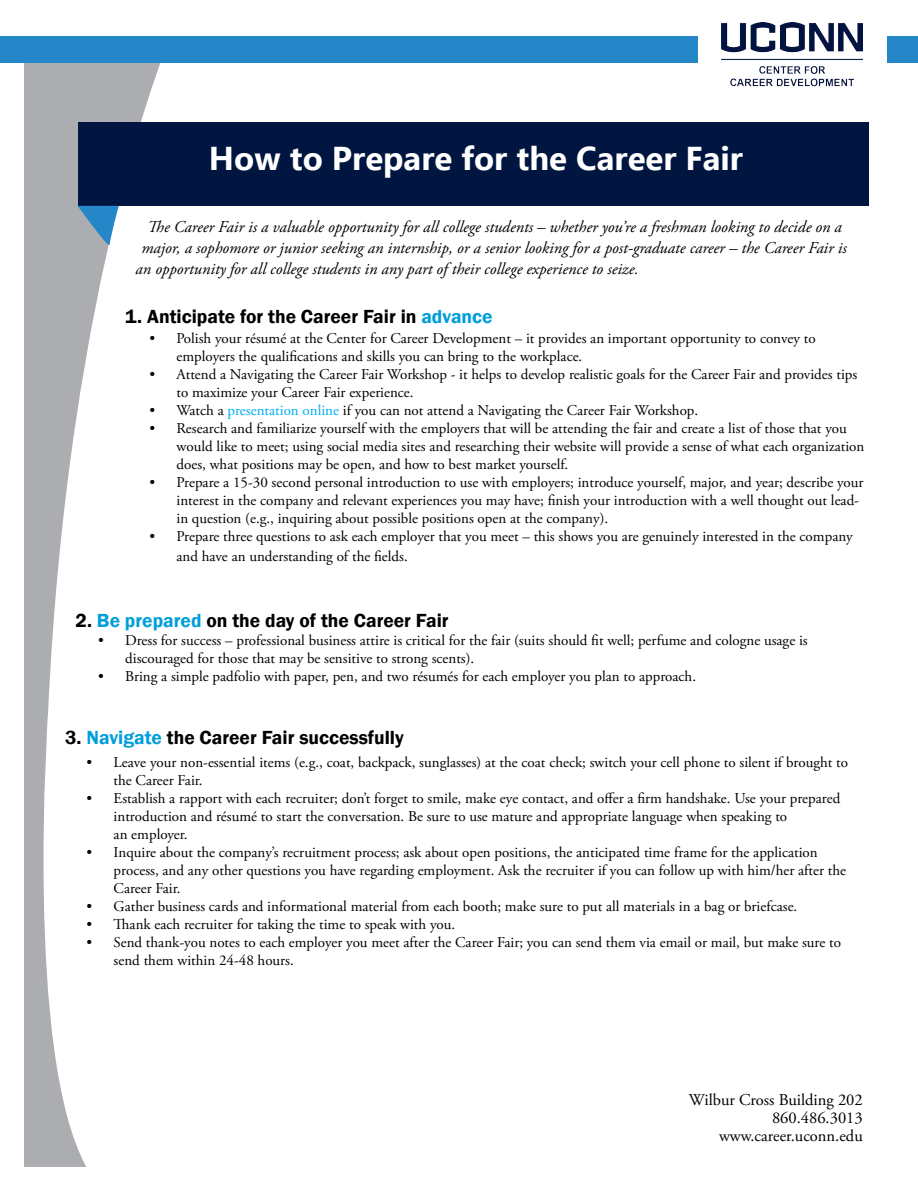
<style>
.page{position:relative;width:918px;height:1188px;background:#fff}
.page>*{position:absolute;margin:0;border:0;box-sizing:border-box;transform-origin:0 0}
.t1{font:700 33px "Ebrima";color:#fff}
.t2{font:600 19.5px "Franklin Gothic";color:#000}
.t3{font:italic 16.5px "Adobe Garamond Pro";color:#000}
.t4{font:16.5px/18px "Adobe Garamond Pro";color:#000;text-align:right}
.t5{font:15px/18px "Adobe Garamond Pro";color:#000}
.s1{color:#009edb}
.s2{color:#00aeef}
</style>
<div class="page">
<svg style="left:24px;top:62px;width:146px;height:1105px"></svg>
<div style="left:78px;top:122px;width:790px;height:84px;background:#001641"></div>
<svg style="left:78px;top:206px;width:41px;height:43px;background:#77a6c6"></svg>
<img style="left:721px;top:23px;width:141px;height:64px">
<div style="left:0;top:36px;width:698px;height:26px;background:#2587c8"></div>
<div style="left:887px;top:36px;width:31px;height:26px;background:#2587c8"></div>
<h1 class="t1" style="left:209px;top:134px;width:536px">How to Prepare for the Career Fair</h1>
<p class="t3" style="left:148px;top:217px;width:696px">The Career Fair is a valuable opportunity for all college students – whether you’re a freshman looking to decide on a</p>
<p class="t3" style="left:142px;top:238px;width:707px">major, a sophomore or junior seeking an internship, or a senior looking for a post-graduate career – the Career Fair is</p>
<p class="t3" style="left:136px;top:259px;width:504px">an opportunity for all college students in any part of their college experience to seize.</p>
<h2 class="t2" style="left:125px;top:304px;width:369px">1. Anticipate for the Career Fair in <span class="s1">advance</span></h2>
<p class="t5" style="left:177px;top:330px;width:641px;text-indent:-27px">• Polish your résumé at the Center for Career Development – it provides an important opportunity to convey to employers the qualifications and skills you can bring to the workplace.</p>
<p class="t5" style="left:177px;top:366px;width:682px;text-indent:-27px">• Attend a Navigating the Career Fair Workshop - it helps to develop realistic goals for the Career Fair and provides tips to maximize your Career Fair experience.</p>
<p class="t5" style="left:150px;top:402px;width:550px">• Watch a <span class="s2">presentation online</span> if you can not attend a Navigating the Career Fair Workshop.</p>
<p class="t5" style="left:177px;top:420px;width:689px;text-indent:-27px">• Research and familiarize yourself with the employers that will be attending the fair and create a list of those that you would like to meet; using social media sites and researching their website will provide a sense of what each organization does, what positions may be open, and how to best market yourself.</p>
<p class="t5" style="left:177px;top:474px;width:689px;text-indent:-27px">• Prepare a 15-30 second personal introduction to use with employers; introduce yourself, major, and year; describe your interest in the company and relevant experiences you may have; finish your introduction with a well thought out lead&shy;in question (e.g., inquiring about possible positions open at the company).</p>
<p class="t5" style="left:177px;top:527px;width:678px;line-height:19.8px;text-indent:-27px">• Prepare three questions to ask each employer that you meet – this shows you are genuinely interested in the company and have an understanding of the fields.</p>
<h2 class="t2" style="left:76px;top:609px;width:375px">2. <span class="s1">Be prepared</span> on the day of the Career Fair</h2>
<p class="t5" style="left:125px;top:632px;width:684px;text-indent:-27px">• Dress for success – professional business attire is critical for the fair (suits should fit well; perfume and cologne usage is discouraged for those that may be sensitive to strong scents).</p>
<p class="t5" style="left:98px;top:668px;width:599px">• Bring a simple padfolio with paper, pen, and two résumés for each employer you plan to approach.</p>
<h2 class="t2" style="left:65px;top:726px;width:340px">3. <span class="s1">Navigate</span> the Career Fair successfully</h2>
<p class="t5" style="left:114px;top:754px;width:736px;text-indent:-27px">• Leave your non-essential items (e.g., coat, backpack, sunglasses) at the coat check; switch your cell phone to silent if brought to the Career Fair.</p>
<p class="t5" style="left:114px;top:790px;width:728px;text-indent:-27px">• Establish a rapport with each recruiter; don’t forget to smile, make eye contact, and offer a firm handshake. Use your prepared introduction and résumé to start the conversation. Be sure to use mature and appropriate language when speaking to<br>an employer.</p>
<p class="t5" style="left:114px;top:844px;width:734px;text-indent:-27px">• Inquire about the company’s recruitment process; ask about open positions, the anticipated time frame for the application process, and any other questions you have regarding employment. Ask the recruiter if you can follow up with him/her after the<br>Career Fair.</p>
<p class="t5" style="left:87px;top:898px;width:712px">• Gather business cards and informational material from each booth; make sure to put all materials in a bag or briefcase.</p>
<p class="t5" style="left:87px;top:916px;width:370px">• Thank each recruiter for taking the time to speak with you.</p>
<p class="t5" style="left:114px;top:934px;width:729px;text-indent:-27px">• Send thank-you notes to each employer you meet after the Career Fair; you can send them via email or mail, but make sure to send them within 24-48 hours.</p>
<p class="t4" style="left:689px;top:1092px;width:175px">Wilbur Cross Building 202<br>860.486.3013 www.career.uconn.edu</p>
</div>
